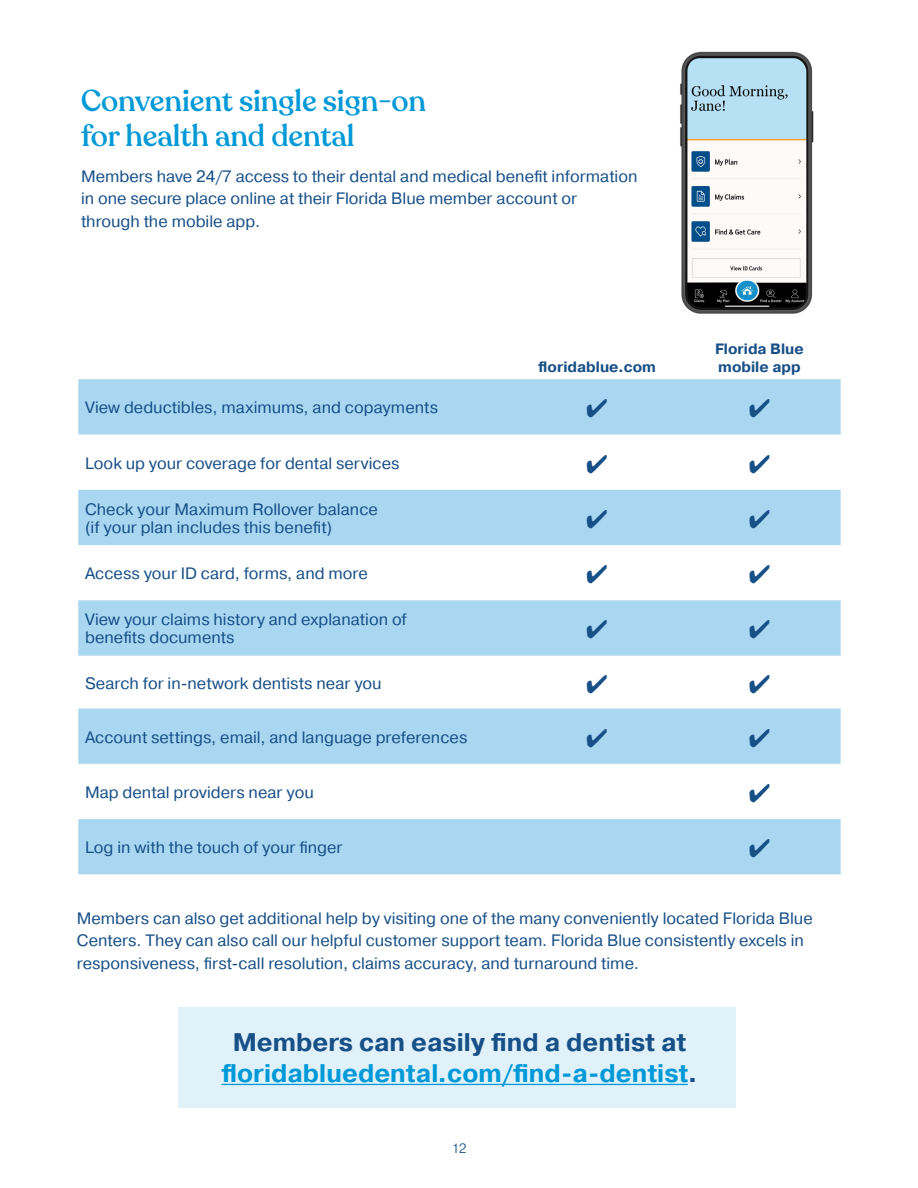
<style>
.page{position:relative;width:918px;height:1188px;background:#fff}
.page>*{position:absolute;margin:0;border:0;box-sizing:border-box;transform-origin:0 0}
.t1{font:500 30px/34.5px "Recoleta";letter-spacing:-.005em;color:#0099d8}
.Numbered_Header{font:700 25.5px/30.6px "Pragmatica";color:#0099d8;text-align:center}
.Body_Text{font:16.5px/22.5px "Pragmatica";color:#174f87}
.Checks{font:16.5px/18px "Pragmatica";color:#174f87}
.t2{font:700 15px/18px "Pragmatica";color:#174f87}
.t3{font:300 13.5px "Pragmatica";color:#174f87}
.s1{color:#174f87}
</style>
<div class="page">
<div style="left:178px;top:1007px;width:557px;height:101px;background:#e0f1fa"></div>
<hr style="left:221px;top:1084px;width:467px;height:1px;background:#0099d8">
<img style="left:680px;top:51px;width:134px;height:263px">
<svg style="left:78px;top:379px;width:763px;height:495px;fill:#a9d7f1"></svg>
<svg style="left:587px;top:399px;width:20px;height:19px"></svg>
<svg style="left:750px;top:399px;width:19px;height:19px"></svg>
<svg style="left:587px;top:455px;width:20px;height:18px"></svg>
<svg style="left:750px;top:455px;width:19px;height:18px"></svg>
<svg style="left:587px;top:510px;width:20px;height:18px"></svg>
<svg style="left:750px;top:510px;width:19px;height:18px"></svg>
<svg style="left:587px;top:565px;width:20px;height:19px"></svg>
<svg style="left:750px;top:565px;width:19px;height:19px"></svg>
<svg style="left:587px;top:620px;width:20px;height:19px"></svg>
<svg style="left:750px;top:620px;width:19px;height:19px"></svg>
<svg style="left:587px;top:675px;width:20px;height:18px"></svg>
<svg style="left:750px;top:675px;width:19px;height:18px"></svg>
<svg style="left:587px;top:729px;width:20px;height:18px"></svg>
<svg style="left:750px;top:729px;width:19px;height:18px"></svg>
<svg style="left:750px;top:784px;width:19px;height:18px"></svg>
<svg style="left:750px;top:839px;width:19px;height:18px"></svg>
<p class="t1" style="left:81px;top:84px;width:347px">Convenient single sign-on for health and dental</p>
<p class="Body_Text" style="left:81px;top:165px;width:558px">Members have 24/7 access to their dental and medical benefit information in one secure place online at their Florida Blue member account or through the mobile app.</p>
<p class="Checks" style="left:85px;top:399px;width:354px">View deductibles, maximums, and copayments</p>
<p class="Checks" style="left:85px;top:454px;width:316px">Look up your coverage for dental services</p>
<p class="Checks" style="left:85px;top:501px;width:294px">Check your Maximum Rollover balance</p>
<p class="Checks" style="left:85px;top:519px;width:249px">(if your plan includes this benefit)</p>
<p class="Checks" style="left:85px;top:565px;width:284px">Access your ID card, forms, and more</p>
<p class="Checks" style="left:85px;top:611px;width:323px">View your claims history and explanation of benefits documents</p>
<p class="Checks" style="left:85px;top:674px;width:298px">Search for in-network dentists near you</p>
<p class="Checks" style="left:85px;top:728px;width:384px">Account settings, email, and language preferences</p>
<p class="Checks" style="left:85px;top:784px;width:230px">Map dental providers near you</p>
<p class="Checks" style="left:85px;top:839px;width:259px">Log in with the touch of your finger</p>
<p class="t2" style="left:538px;top:359px;width:119px">floridablue.com</p>
<p class="t2" style="left:715px;top:341px;width:90px">Florida Blue mobile app</p>
<p class="Body_Text" style="left:77px;top:907px;width:737px">Members can also get additional help by visiting one of the many conveniently located Florida Blue<br>Centers. They can also call our helpful customer support team. Florida Blue consistently excels in responsiveness, first-call resolution, claims accuracy, and turnaround time.</p>
<p class="Numbered_Header" style="left:221px;top:1028px;width:478px"><span class="s1">Members can easily find a dentist at </span>floridabluedental.com/find-a-dentist<span class="s1">.</span></p>
<p class="t3" style="left:451px;top:1140px;width:17px">12</p>
</div>
